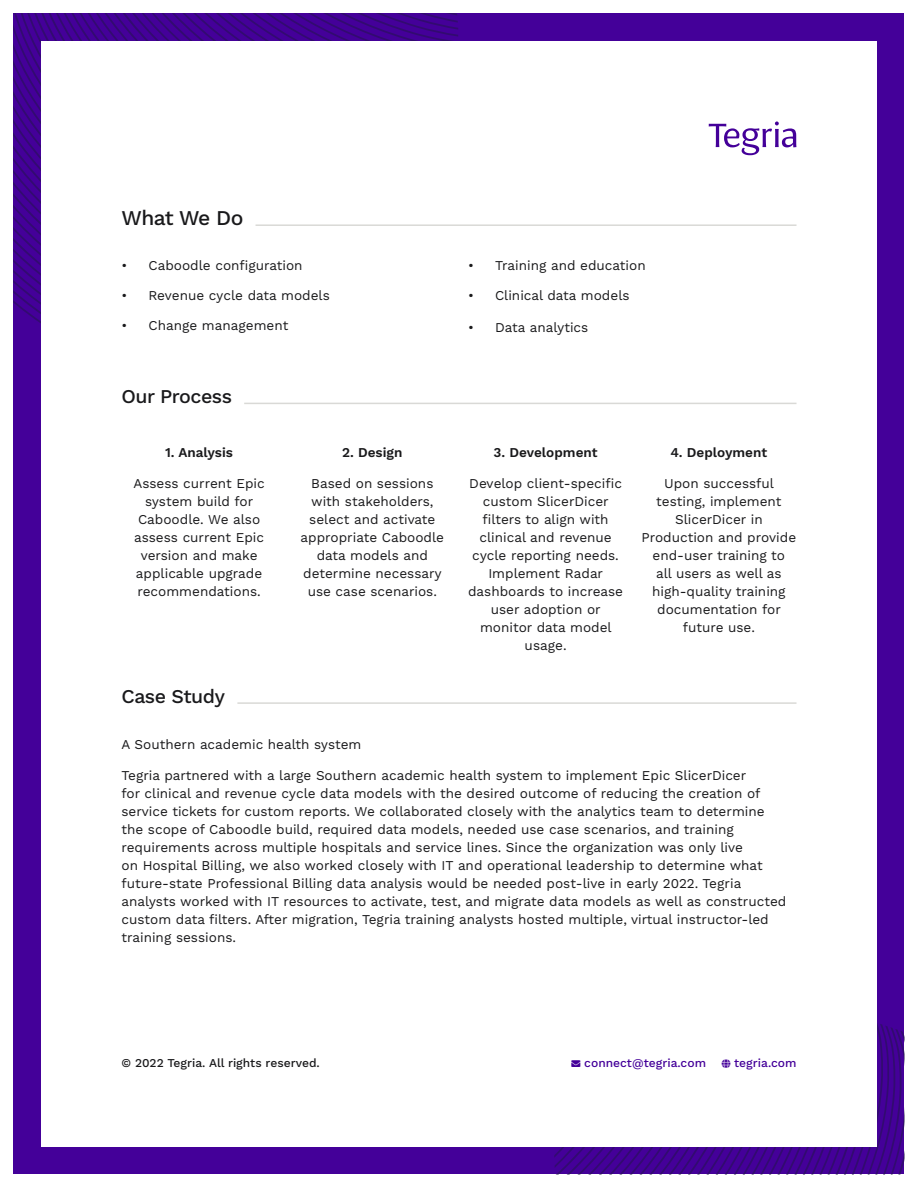
<style>
.page{position:relative;width:918px;height:1188px;background:#fff}
.page>*{position:absolute;margin:0;border:0;box-sizing:border-box;transform-origin:0 0}
.t1{font:500 21px "Work Sans";letter-spacing:-.025em;color:#19191b}
.t2{font:500 19.5px "Work Sans";letter-spacing:-.025em;color:#19191b}
.t3{font:13.5px/18px "Work Sans";color:#19191b;text-align:center}
.t4{font:600 13.5px "Work Sans";color:#19191b}
.t5{font:500 12px "Work Sans";color:#19191b}
.t6{font:500 12px "Work Sans";color:#409}
</style>
<div class="page">
<div style="left:14px;top:14px;width:890px;height:1160px;background:#409"></div>
<svg style="left:14px;top:14px;width:444px;height:309px"></svg>
<svg style="left:554px;top:1023px;width:350px;height:151px"></svg>
<div style="left:41px;top:41px;width:836px;height:1106px;background:#fff"></div>
<svg style="left:709px;top:121px;width:87px;height:34px"></svg>
<hr style="left:256px;top:224px;width:541px;height:2px;background:#d9d9d6">
<hr style="left:244px;top:403px;width:552px;height:1px;background:#d9d9d6">
<hr style="left:237px;top:702px;width:560px;height:2px;background:#d9d9d6">
<p class="t1" style="left:122px;top:206px;width:123px">What We Do</p>
<p class="t3" style="left:122px;top:257px;width:183px">• Caboodle configuration</p>
<p class="t3" style="left:122px;top:287px;width:210px">• Revenue cycle data models</p>
<p class="t3" style="left:122px;top:317px;width:168px">• Change management</p>
<p class="t2" style="left:122px;top:385px;width:112px">Our Process</p>
<p class="t4" style="left:165px;top:444px;width:70px">1. Analysis</p>
<p class="t3" style="left:134px;top:475px;width:133px">Assess current Epic system build for<br>Caboodle. We also assess current Epic version and make applicable upgrade recommendations.</p>
<p class="t2" style="left:122px;top:685px;width:105px">Case Study</p>
<p class="t4" style="left:342px;top:444px;width:62px">2. Design</p>
<p class="t3" style="left:301px;top:475px;width:145px">Based on sessions with stakeholders, select and activate appropriate Caboodle data models and determine necessary use case scenarios.</p>
<p class="t3" style="left:468px;top:257px;width:179px">• Training and education</p>
<p class="t3" style="left:468px;top:287px;width:163px">• Clinical data models</p>
<p class="t3" style="left:468px;top:319px;width:122px">• Data analytics</p>
<p class="t4" style="left:494px;top:444px;width:106px">3. Development</p>
<p class="t3" style="left:468px;top:475px;width:156px">Develop client-specific custom SlicerDicer filters to align with clinical and revenue cycle reporting needs.<br>Implement Radar dashboards to increase user adoption or monitor data model usage.</p>
<p class="t4" style="left:670px;top:444px;width:98px">4. Deployment</p>
<p class="t3" style="left:642px;top:475px;width:156px">Upon successful testing, implement<br>SlicerDicer in<br>Production and provide end-user training to<br>all users as well as high-quality training documentation for future use.</p>
<p class="t3" style="left:122px;top:736px;width:241px">A Southern academic health system</p>
<p class="t3" style="left:122px;top:767px;width:666px;text-align:left">Tegria partnered with a large Southern academic health system to implement Epic SlicerDicer<br>for clinical and revenue cycle data models with the desired outcome of reducing the creation of service tickets for custom reports. We collaborated closely with the analytics team to determine the scope of Caboodle build, required data models, needed use case scenarios, and training requirements across multiple hospitals and service lines. Since the organization was only live<br>on Hospital Billing, we also worked closely with IT and operational leadership to determine what future-state Professional Billing data analysis would be needed post-live in early 2022. Tegria analysts worked with IT resources to activate, test, and migrate data models as well as constructed custom data filters. After migration, Tegria training analysts hosted multiple, virtual instructor-led training sessions.</p>
<p class="t5" style="left:122px;top:1055px;width:200px">© 2022 Tegria. All rights reserved.</p>
<p class="t6" style="left:571px;top:1055px;width:136px">→ connect@tegria.com</p>
<p class="t6" style="left:734px;top:1055px;width:64px">tegria.com</p>
</div>
